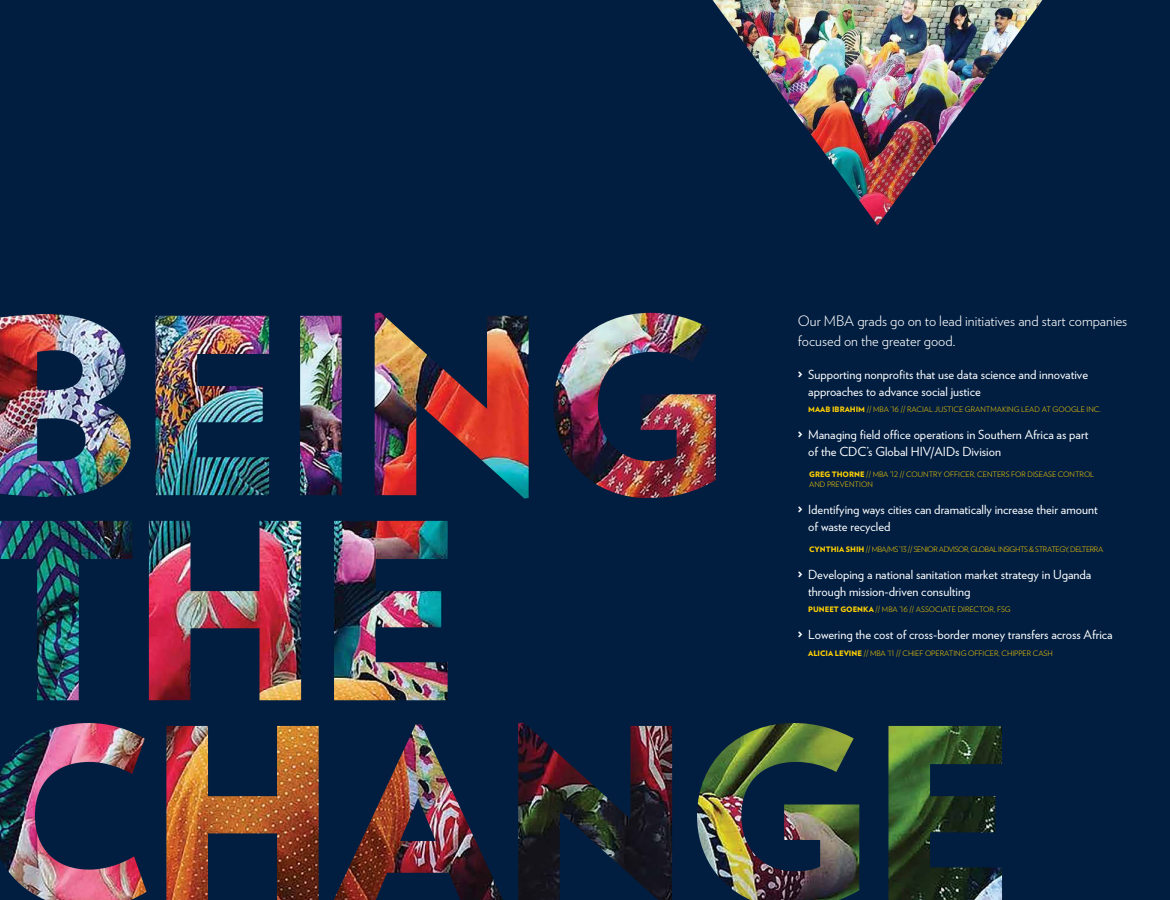
<style>
.page{position:relative;width:1170px;height:900px;background:#011e41}
.page>*{position:absolute;margin:0;border:0;box-sizing:border-box;transform-origin:0 0}
.t1{font:300 14.38px/20.6px "Verlag";color:#fff}
.t2{font:12.5px/16.2px "Verlag";color:#fff}
.t3{font:300 7.5px/10px "Verlag";color:#ffcf01}
.t4{font:300 7.5px "Verlag";letter-spacing:-.05em;color:#ffcf01}
.s1{font-weight:900}
</style>
<div class="page">
<img style="left:713px;top:0;width:329px;height:225px">
<img style="left:0;top:312px;width:1002px;height:588px">
<p class="t1" style="left:798px;top:309px;width:331px">Our MBA grads go on to lead initiatives and start companies focused on the greater good.</p>
<p class="t2" style="left:808px;top:366px;width:281px;text-indent:-10px"><span class="s1">&gt;</span> Supporting nonprofits that use data science and innovative approaches to advance social justice</p>
<p class="t3" style="left:808px;top:404px;width:294px"><span class="s1">MAAB IBRAHIM</span> // MBA ’16 // RACIAL JUSTICE GRANTMAKING LEAD AT GOOGLE INC.</p>
<p class="t2" style="left:808px;top:426px;width:282px;text-indent:-10px"><span class="s1">&gt;</span> Managing field office operations in Southern Africa as part of the CDC’s Global HIV/AIDs Division</p>
<p class="t3" style="left:809px;top:469px;width:286px"><span class="s1">GREG THORNE</span> // MBA ’12 // COUNTRY OFFICER, CENTERS FOR DISEASE CONTROL<br>AND PREVENTION</p>
<p class="t2" style="left:808px;top:501px;width:291px;text-indent:-10px"><span class="s1">&gt;</span> Identifying ways cities can dramatically increase their amount of waste recycled</p>
<p class="t4" style="left:809px;top:544px;width:296px"><span class="s1">CYNTHIA SHIH</span> // MBA/MS ’13 // SENIOR ADVISOR, GLOBAL INSIGHTS &amp; STRATEGY, DELTERRA</p>
<p class="t2" style="left:808px;top:566px;width:285px;text-indent:-10px"><span class="s1">&gt;</span> Developing a national sanitation market strategy in Uganda through mission-driven consulting</p>
<p class="t3" style="left:808px;top:604px;width:204px"><span class="s1">PUNEET GOENKA</span> // MBA ’16 // ASSOCIATE DIRECTOR, FSG</p>
<p class="t2" style="left:798px;top:626px;width:316px"><span class="s1">&gt;</span> Lowering the cost of cross-border money transfers across Africa</p>
<p class="t3" style="left:808px;top:647px;width:246px"><span class="s1">ALICIA LEVINE</span> // MBA ’11 // CHIEF OPERATING OFFICER, CHIPPER CASH</p>
</div>
